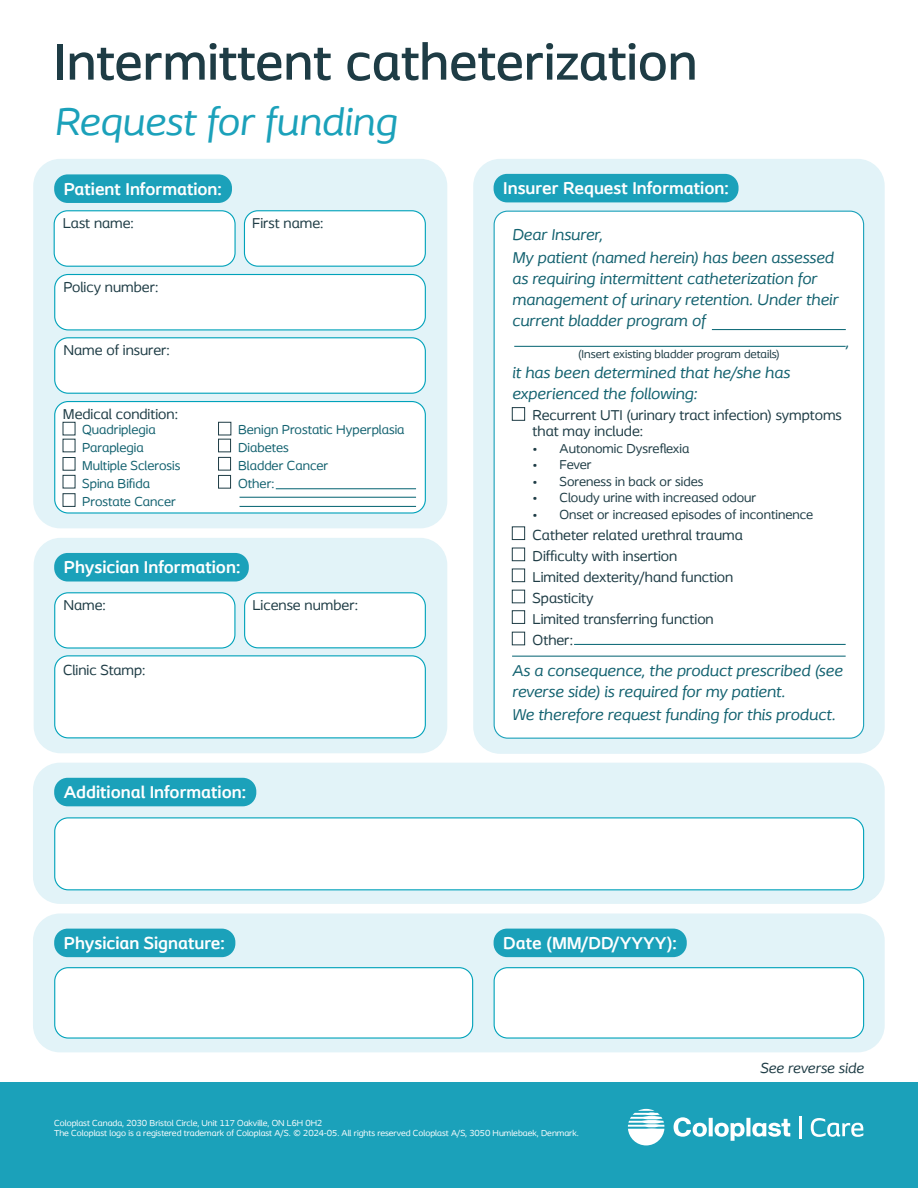
<style>
.page{position:relative;width:918px;height:1188px;background:#fff}
.page>*{position:absolute;margin:0;border:0;box-sizing:border-box;transform-origin:0 0}
.t1{font:500 54px "Coloplast";color:#1e3c45}
.t2{font:italic 40.5px "Coloplast";color:#1ba1ba}
.t3{font:700 18px "Coloplast";color:#fff}
.t4{font:italic 16.5px/21px "Coloplast";color:#12616f}
.t5{font:15px/21px "Coloplast";color:#1e3c45}
.t6{font:italic 15px "Coloplast";color:#1e3c45}
.t7{font:13.5px "Coloplast";color:#1e3c45}
.t8{font:13.5px/18px "Coloplast";color:#12616f}
.t9{font:12px "Coloplast";color:#1e3c45}
.t10{font:9px "Coloplast";color:#fff}
</style>
<div class="page">
<div style="left:0;top:1082px;width:918px;height:106px;background:#1ba1ba"></div>
<svg style="left:811px;top:1118px;width:52px;height:19px"></svg>
<hr style="left:799px;top:1116px;width:2px;height:22px;background:#fff">
<svg style="left:674px;top:1117px;width:116px;height:24px"></svg>
<svg style="left:628px;top:1109px;width:36px;height:36px"></svg>
<div style="left:33px;top:159px;width:414px;height:369px;background:#e2f3f8;border-radius:27px"></div>
<div style="left:473px;top:159px;width:412px;height:595px;background:#e2f3f8;border-radius:27px"></div>
<div style="left:54px;top:174px;width:178px;height:29px;background:#1ba1ba;border-radius:14px"></div>
<div style="left:54px;top:211px;width:181px;height:55px;background:#fff;border-radius:14px"></div>
<div style="left:54px;top:210px;width:182px;height:57px;border:1px solid #00a2ba;border-radius:14px"></div>
<div style="left:494px;top:211px;width:370px;height:527px;background:#fff;border-radius:14px"></div>
<div style="left:244px;top:211px;width:181px;height:55px;background:#fff;border-radius:14px"></div>
<div style="left:244px;top:210px;width:182px;height:57px;border:1px solid #00a2ba;border-radius:14px"></div>
<div style="left:55px;top:275px;width:370px;height:55px;background:#fff;border-radius:14px"></div>
<div style="left:54px;top:274px;width:372px;height:56px;border:1px solid #00a2ba;border-radius:14px"></div>
<div style="left:55px;top:338px;width:370px;height:55px;background:#fff;border-radius:14px"></div>
<div style="left:54px;top:337px;width:372px;height:57px;border:1px solid #00a2ba;border-radius:14px"></div>
<div style="left:55px;top:402px;width:370px;height:111px;background:#fff;border-radius:14px"></div>
<div style="left:54px;top:401px;width:372px;height:113px;border:1px solid #00a2ba;border-radius:14px"></div>
<div style="left:63px;top:422px;width:12px;height:13px;background:#fff;border:1px solid #1e3c45"></div>
<div style="left:63px;top:457px;width:12px;height:13px;background:#fff;border:1px solid #1e3c45"></div>
<div style="left:63px;top:475px;width:12px;height:13px;background:#fff;border:1px solid #1e3c45"></div>
<div style="left:218px;top:422px;width:13px;height:13px;background:#fff;border:1px solid #1e3c45"></div>
<div style="left:218px;top:439px;width:13px;height:13px;background:#fff;border:1px solid #1e3c45"></div>
<div style="left:218px;top:457px;width:13px;height:13px;background:#fff;border:1px solid #1e3c45"></div>
<div style="left:218px;top:475px;width:13px;height:13px;background:#fff;border:1px solid #1e3c45"></div>
<hr style="left:276px;top:489px;width:140px;height:1px;background:#006170">
<hr style="left:240px;top:497px;width:176px;height:1px;background:#006170">
<hr style="left:240px;top:506px;width:176px;height:1px;background:#006170">
<div style="left:34px;top:538px;width:413px;height:215px;background:#e2f3f8;border-radius:27px"></div>
<div style="left:54px;top:553px;width:195px;height:29px;background:#1ba1ba;border-radius:14px"></div>
<div style="left:55px;top:593px;width:180px;height:55px;background:#fff;border-radius:14px"></div>
<div style="left:54px;top:592px;width:181px;height:57px;border:1px solid #00a2ba;border-radius:14px"></div>
<div style="left:245px;top:593px;width:180px;height:55px;background:#fff;border-radius:13px"></div>
<div style="left:244px;top:592px;width:182px;height:56px;border:1px solid #00a2ba;border-radius:13px"></div>
<div style="left:55px;top:656px;width:370px;height:82px;background:#fff;border-radius:14px"></div>
<div style="left:54px;top:655px;width:372px;height:83px;border:1px solid #00a2ba;border-radius:14px"></div>
<div style="left:33px;top:763px;width:852px;height:141px;background:#e2f3f8;border-radius:27px"></div>
<div style="left:54px;top:778px;width:202px;height:28px;background:#1ba1ba;border-radius:14px"></div>
<div style="left:55px;top:818px;width:809px;height:72px;background:#fff;border-radius:14px"></div>
<div style="left:54px;top:817px;width:810px;height:73px;border:1px solid #00a2ba;border-radius:14px"></div>
<div style="left:33px;top:914px;width:852px;height:138px;background:#e2f3f8;border-radius:27px"></div>
<div style="left:54px;top:929px;width:181px;height:28px;background:#1ba1ba;border-radius:14px"></div>
<div style="left:55px;top:968px;width:418px;height:70px;background:#fff;border-radius:14px"></div>
<div style="left:54px;top:967px;width:419px;height:72px;border:1px solid #00a2ba;border-radius:14px"></div>
<div style="left:494px;top:929px;width:193px;height:28px;background:#1ba1ba;border-radius:14px"></div>
<div style="left:494px;top:968px;width:370px;height:70px;background:#fff;border-radius:14px"></div>
<div style="left:494px;top:967px;width:370px;height:72px;border:1px solid #00a2ba;border-radius:14px"></div>
<div style="left:494px;top:174px;width:245px;height:28px;background:#1ba1ba;border-radius:14px"></div>
<hr style="left:514px;top:346px;width:332px;height:1px;background:#006170">
<hr style="left:712px;top:329px;width:134px;height:1px;background:#006170">
<div style="left:512px;top:407px;width:13px;height:14px;background:#fff;border:1px solid #1e3c45"></div>
<div style="left:512px;top:527px;width:13px;height:13px;background:#fff;border:1px solid #1e3c45"></div>
<div style="left:512px;top:548px;width:13px;height:13px;background:#fff;border:1px solid #1e3c45"></div>
<div style="left:512px;top:569px;width:13px;height:13px;background:#fff;border:1px solid #1e3c45"></div>
<div style="left:512px;top:590px;width:13px;height:13px;background:#fff;border:1px solid #1e3c45"></div>
<div style="left:512px;top:611px;width:13px;height:13px;background:#fff;border:1px solid #1e3c45"></div>
<div style="left:512px;top:632px;width:13px;height:13px;background:#fff;border:1px solid #1e3c45"></div>
<hr style="left:574px;top:644px;width:272px;height:1px;background:#006170">
<hr style="left:512px;top:656px;width:334px;height:1px;background:#006170">
<p class="t1" style="left:54px;top:29px;width:645px">Intermittent catheterization</p>
<p class="t2" style="left:54px;top:97px;width:344px">Request for funding</p>
<p class="t3" style="left:64px;top:178px;width:160px">Patient Information:</p>
<p class="t5" style="left:63px;top:212px;width:73px">Last name:</p>
<p class="t5" style="left:252px;top:212px;width:73px">First name:</p>
<p class="t3" style="left:503px;top:178px;width:227px">Insurer Request Information:</p>
<p class="t4" style="left:512px;top:224px;width:92px">Dear Insurer,</p>
<p class="t4" style="left:512px;top:247px;width:328px">My patient (named herein) has been assessed as requiring intermittent catheterization for management of urinary retention. Under their current bladder program of</p>
<p class="t5" style="left:63px;top:276px;width:97px">Policy number:</p>
<p class="t5" style="left:63px;top:339px;width:108px">Name of insurer:</p>
<p class="t5" style="left:63px;top:403px;width:117px">Medical condition:</p>
<p class="t8" style="left:82px;top:420px;width:75px">Quadriplegia</p>
<p class="t8" style="left:82px;top:438px;width:63px">Paraplegia</p>
<p class="t8" style="left:82px;top:456px;width:100px">Multiple Sclerosis</p>
<p class="t8" style="left:82px;top:474px;width:69px">Spina Bifida</p>
<p class="t8" style="left:82px;top:492px;width:95px">Prostate Cancer</p>
<p class="t8" style="left:238px;top:420px;width:168px">Benign Prostatic Hyperplasia<br>Diabetes<br>Bladder Cancer<br>Other:</p>
<p class="t3" style="left:64px;top:557px;width:178px">Physician Information:</p>
<p class="t5" style="left:63px;top:594px;width:44px">Name:</p>
<p class="t5" style="left:252px;top:594px;width:107px">License number:</p>
<p class="t5" style="left:63px;top:659px;width:84px">Clinic Stamp:</p>
<p class="t3" style="left:64px;top:781px;width:184px">Additional Information:</p>
<p class="t4" style="left:846px;top:331px;width:5px">,</p>
<p class="t9" style="left:578px;top:347px;width:203px">(Insert existing bladder program details)</p>
<p class="t4" style="left:512px;top:362px;width:279px">it has been determined that he/she has experienced the following:</p>
<p class="t5" style="left:533px;top:406px;width:311px;line-height:16.5px">Recurrent UTI (urinary tract infection) symptoms that may include:</p>
<p class="t7" style="left:533px;top:440px;width:158px">• Autonomic Dysreflexia</p>
<p class="t7" style="left:533px;top:457px;width:61px">• Fever</p>
<p class="t7" style="left:533px;top:473px;width:172px">• Soreness in back or sides</p>
<p class="t7" style="left:533px;top:490px;width:225px">• Cloudy urine with increased odour</p>
<p class="t7" style="left:533px;top:506px;width:282px">• Onset or increased episodes of incontinence</p>
<p class="t5" style="left:533px;top:524px;width:212px">Catheter related urethral trauma<br>Difficulty with insertion<br>Limited dexterity/hand function<br>Spasticity<br>Limited transferring function</p>
<p class="t5" style="left:533px;top:629px;width:42px">Other:</p>
<p class="t4" style="left:512px;top:660px;width:332px">As a consequence, the product prescribed (see reverse side) is required for my patient.</p>
<p class="t4" style="left:512px;top:704px;width:325px">We therefore request funding for this product.</p>
<p class="t3" style="left:64px;top:932px;width:162px">Physician Signature:</p>
<p class="t3" style="left:503px;top:932px;width:175px">Date (MM/DD/YYYY):</p>
<p class="t10" style="left:54px;top:1117px;width:270px">Coloplast Canada, 2030 Bristol Circle, Unit 117 Oakville, ON L6H 0H2</p>
<p class="t10" style="left:54px;top:1128px;width:526px">The Coloplast logo is a registered trademark of Coloplast A/S. © 2024-05. All rights reserved Coloplast A/S, 3050 Humlebaek, Denmark.</p>
<p class="t6" style="left:760px;top:1059px;width:105px">See reverse side</p>
</div>
